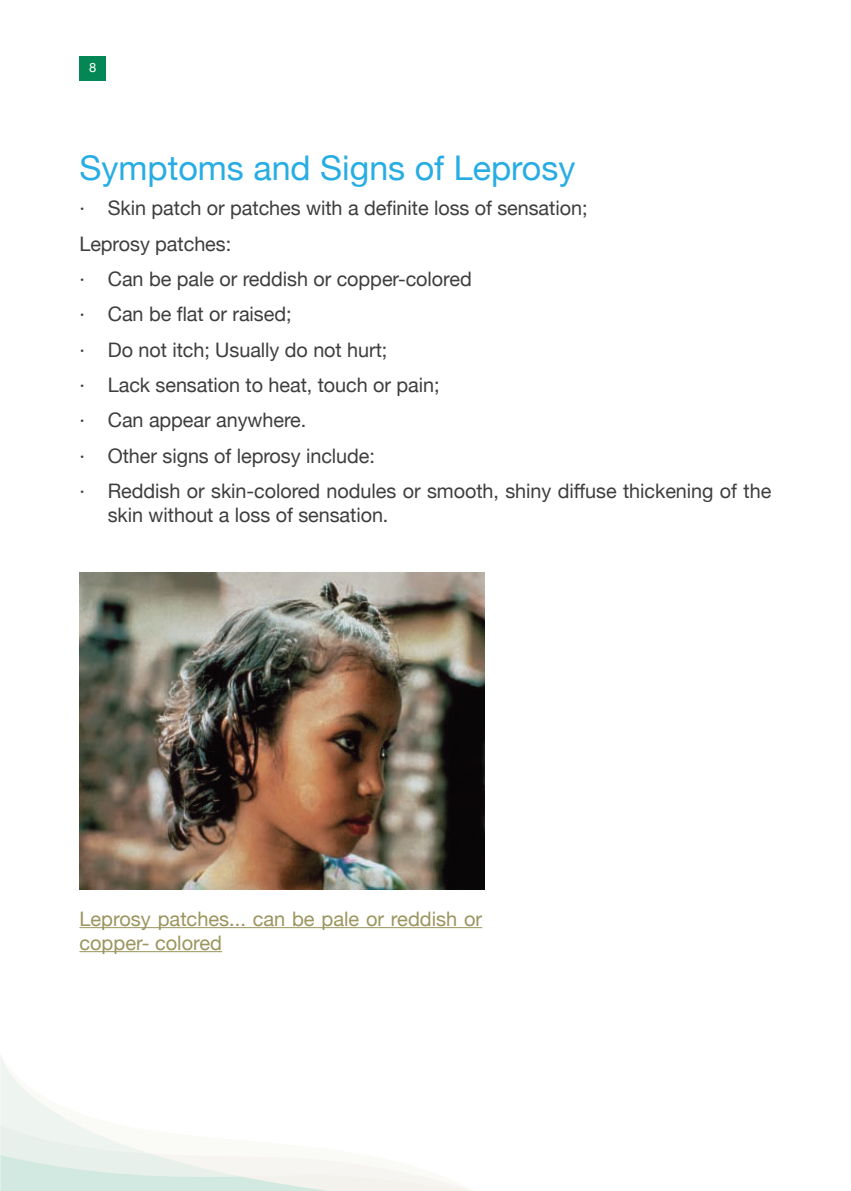
<style>
.page{position:relative;width:851px;height:1191px;background:#fff}
.page>*{position:absolute;margin:0;border:0;box-sizing:border-box;transform-origin:0 0}
.t1{font:34px "Helvetica Neue";color:#27ade3}
.t2{font:20px/35.4px "Helvetica Neue";letter-spacing:-.005em;color:#3e3e3f}
.t3{font:20px/24px "Helvetica Neue";color:#9b955e}
.t4{font:13px "Helvetica Neue";color:#fff}
</style>
<div class="page">
<svg style="left:0;top:1056px;width:472px;height:135px"></svg>
<div style="left:79px;top:56px;width:27px;height:24px;background:#058755"></div>
<hr style="left:79px;top:927px;width:403px;height:1px;background:#9b955e">
<hr style="left:79px;top:951px;width:143px;height:1px;background:#9b955e">
<img style="left:79px;top:572px;width:405px;height:318px">
<p class="t4" style="left:89px;top:58px;width:9px">8</p>
<h1 class="t1" style="left:79px;top:143px;width:497px">Symptoms and Signs of Leprosy</h1>
<p class="t2" style="left:79px;top:191px;width:693px">· Skin patch or patches with a definite loss of sensation;<br>Leprosy patches:<br>· Can be pale or reddish or copper-colored<br>· Can be flat or raised;<br>· Do not itch; Usually do not hurt;<br>· Lack sensation to heat, touch or pain;<br>· Can appear anywhere.<br>· Other signs of leprosy include:<br>· Reddish or skin-colored nodules or smooth, shiny diffuse thickening of the</p>
<p class="t2" style="left:108px;top:498px;width:282px">skin without a loss of sensation.</p>
<p class="t3" style="left:79px;top:907px;width:404px">Leprosy patches... can be pale or reddish or copper- colored</p>
</div>
